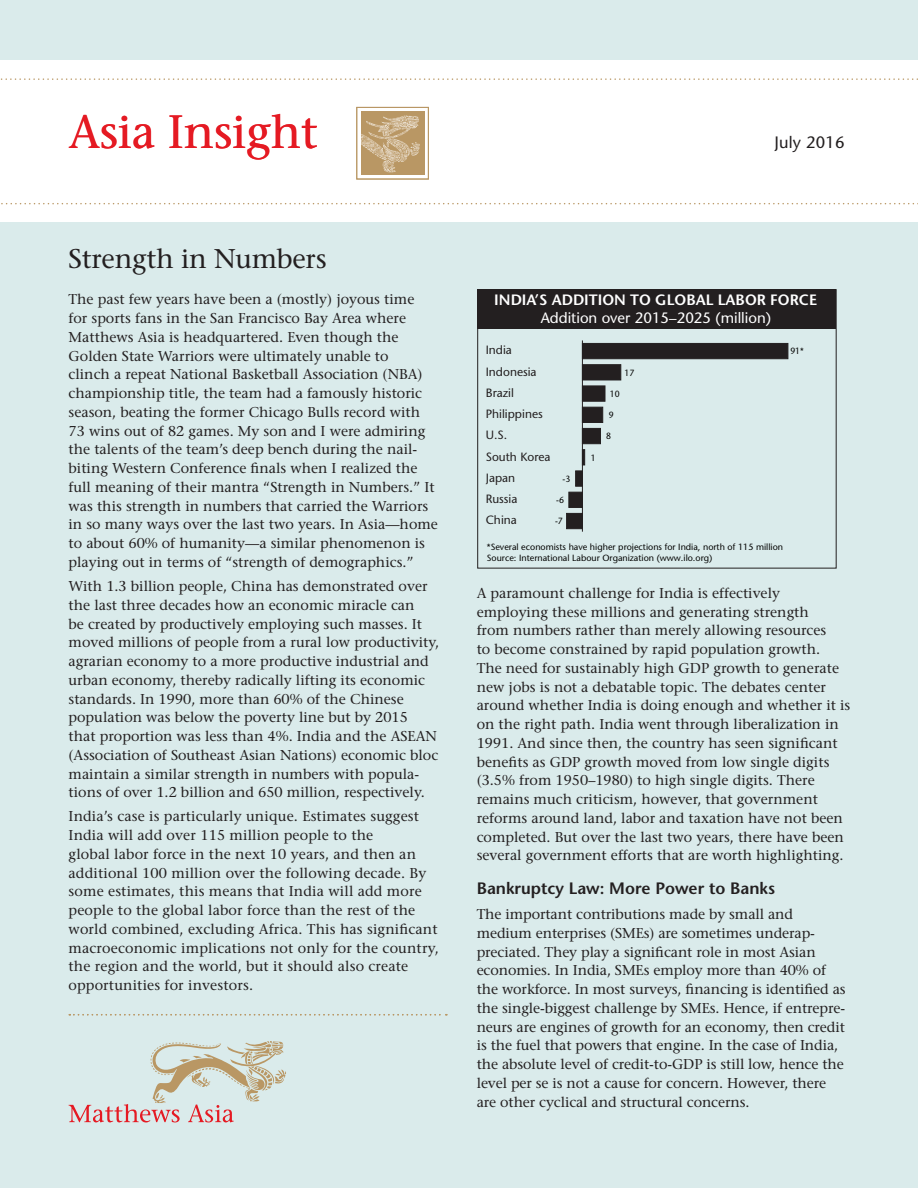
<style>
.page{position:relative;width:918px;height:1188px;background:#daebeb}
.page>*{position:absolute;margin:0;border:0;box-sizing:border-box;transform-origin:0 0}
.t1{font:500 46.5px "Stone Serif Std";letter-spacing:-.01em;color:#e51a23}
._3_Body_text{font:500 27px "Stone Serif Std";letter-spacing:-.01em;color:#231f20}
._2_Subhead{font:600 16.5px "Stone Sans Std";color:#231f20}
.t2{font:500 16.5px "Stone Sans Std";letter-spacing:.01em;color:#231f20}
.t3{font:600 15px/18px "Stone Sans Std";color:#fff;text-align:center}
._3_Body_text-2{font:500 14.25px/18.8px "Stone Serif Std";color:#231f20}
.t4{font:500 12px "Stone Sans Std";color:#231f20}
.t5{font:500 9px/10.8px "Stone Sans Std";color:#050504}
.t6{font:500 9px "Stone Sans Std";color:#050504;scale:.96 1}
.s1{font-weight:500}
</style>
<div class="page">
<div style="left:0;top:60px;width:918px;height:162px;background:#fff"></div>
<svg style="left:0;top:78px;width:918px;height:2px"></svg>
<svg style="left:1px;top:203px;width:917px;height:1px"></svg>
<svg style="left:69px;top:1041px;width:217px;height:81px"></svg>
<svg style="left:69px;top:1014px;width:378px;height:1px"></svg>
<div style="left:357px;top:107px;width:72px;height:72px;border:1px solid #b99764"></div>
<svg style="left:361px;top:112px;width:63px;height:63px;background:#c2a579"></svg>
<div style="left:478px;top:289px;width:358px;height:39px;background:#231f20"></div>
<div style="left:477px;top:289px;width:360px;height:280px;border:1px solid #231f20"></div>
<hr style="left:582px;top:340px;width:1px;height:192px;background:#231f20">
<div style="left:582px;top:343px;width:206px;height:16px;background:#231f20;border:1px solid #231f20"></div>
<div style="left:582px;top:364px;width:39px;height:16px;background:#231f20;border:1px solid #231f20"></div>
<div style="left:582px;top:386px;width:23px;height:16px;background:#231f20;border:1px solid #231f20"></div>
<div style="left:582px;top:407px;width:21px;height:16px;background:#231f20;border:1px solid #231f20"></div>
<div style="left:582px;top:428px;width:19px;height:16px;background:#231f20;border:1px solid #231f20"></div>
<div style="left:582px;top:449px;width:3px;height:16px;background:#231f20;border:1px solid #231f20"></div>
<div style="left:575px;top:471px;width:8px;height:16px;background:#231f20;border:1px solid #231f20"></div>
<div style="left:569px;top:492px;width:14px;height:16px;background:#231f20"></div>
<div style="left:566px;top:513px;width:17px;height:16px;background:#231f20;border:1px solid #231f20"></div>
<p class="t1" style="left:69px;top:104px;width:251px">Asia Insight</p>
<p class="_3_Body_text" style="left:69px;top:243px;width:260px">Strength in Numbers</p>
<p class="_3_Body_text-2" style="left:69px;top:290px;width:371px">The past few years have been a (mostly) joyous time<br>for sports fans in the San Francisco Bay Area where Matthews Asia is headquartered. Even though the Golden State Warriors were ultimately unable to<br>clinch a repeat National Basketball Association (NBA) championship title, the team had a famously historic season, beating the former Chicago Bulls record with 73 wins out of 82 games. My son and I were admiring the talents of the team’s deep bench during the nail&shy;biting Western Conference finals when I realized the full meaning of their mantra “Strength in Numbers.” It was this strength in numbers that carried the Warriors in so many ways over the last two years. In Asia—home to about 60% of humanity—a similar phenomenon is playing out in terms of “strength of demographics.”</p>
<p class="_3_Body_text-2" style="left:69px;top:577px;width:372px">With 1.3 billion people, China has demonstrated over the last three decades how an economic miracle can<br>be created by productively employing such masses. It moved millions of people from a rural low productivity, agrarian economy to a more productive industrial and urban economy, thereby radically lifting its economic standards. In 1990, more than 60% of the Chinese population was below the poverty line but by 2015<br>that proportion was less than 4%. India and the ASEAN (Association of Southeast Asian Nations) economic bloc maintain a similar strength in numbers with popula&shy;tions of over 1.2 billion and 650 million, respectively.</p>
<p class="_3_Body_text-2" style="left:69px;top:807px;width:372px">India’s case is particularly unique. Estimates suggest India will add over 115 million people to the<br>global labor force in the next 10 years, and then an additional 100 million over the following decade. By some estimates, this means that India will add more people to the global labor force than the rest of the world combined, excluding Africa. This has significant macroeconomic implications not only for the country, the region and the world, but it should also create opportunities for investors.</p>
<p class="t2" style="left:775px;top:132px;width:71px">July 2016</p>
<p class="t3" style="left:494px;top:291px;width:324px">INDIA’S ADDITION TO GLOBAL LABOR FORCE<br><span class="s1">Addition over 2015–2025 (million)</span></p>
<p class="t6" style="left:790px;top:346px;width:16px">91*</p>
<p class="t4" style="left:486px;top:343px;width:28px">India</p>
<p class="t4" style="left:486px;top:364px;width:52px">Indonesia</p>
<p class="t4" style="left:486px;top:386px;width:30px">Brazil</p>
<p class="t4" style="left:486px;top:407px;width:58px">Philippines</p>
<p class="t4" style="left:486px;top:428px;width:23px">U.S.</p>
<p class="t4" style="left:486px;top:449px;width:66px">South Korea</p>
<p class="t4" style="left:486px;top:471px;width:31px">Japan</p>
<p class="t4" style="left:486px;top:492px;width:33px">Russia</p>
<p class="t4" style="left:486px;top:513px;width:33px">China</p>
<p class="t6" style="left:563px;top:473px;width:10px">-3</p>
<p class="t6" style="left:556px;top:495px;width:10px">-6</p>
<p class="t6" style="left:555px;top:516px;width:10px">-7</p>
<p class="t6" style="left:591px;top:452px;width:7px">1</p>
<p class="t6" style="left:625px;top:367px;width:12px">17</p>
<p class="t6" style="left:610px;top:388px;width:12px">10</p>
<p class="t6" style="left:609px;top:410px;width:7px">9</p>
<p class="t6" style="left:606px;top:431px;width:7px">8</p>
<p class="t5" style="left:487px;top:541px;width:298px">*Several economists have higher projections for India, north of 115 million<br>Source: International Labour Organization (www.ilo.org)</p>
<p class="_3_Body_text-2" style="left:477px;top:584px;width:375px">A paramount challenge for India is effectively employing these millions and generating strength<br>from numbers rather than merely allowing resources<br>to become constrained by rapid population growth.<br>The need for sustainably high GDP growth to generate new jobs is not a debatable topic. The debates center around whether India is doing enough and whether it is on the right path. India went through liberalization in 1991. And since then, the country has seen significant benefits as GDP growth moved from low single digits (3.5% from 1950–1980) to high single digits. There remains much criticism, however, that government reforms around land, labor and taxation have not been completed. But over the last two years, there have been several government efforts that are worth highlighting.</p>
<p class="_2_Subhead" style="left:477px;top:878px;width:300px">Bankruptcy Law: More Power to Banks</p>
<p class="_3_Body_text-2" style="left:477px;top:905px;width:370px">The important contributions made by small and medium enterprises (SMEs) are sometimes underap&shy;preciated. They play a significant role in most Asian economies. In India, SMEs employ more than 40% of the workforce. In most surveys, financing is identified as the single-biggest challenge by SMEs. Hence, if entrepre&shy;neurs are engines of growth for an economy, then credit is the fuel that powers that engine. In the case of India, the absolute level of credit-to-GDP is still low, hence the level per se is not a cause for concern. However, there are other cyclical and structural concerns.</p>
</div>
